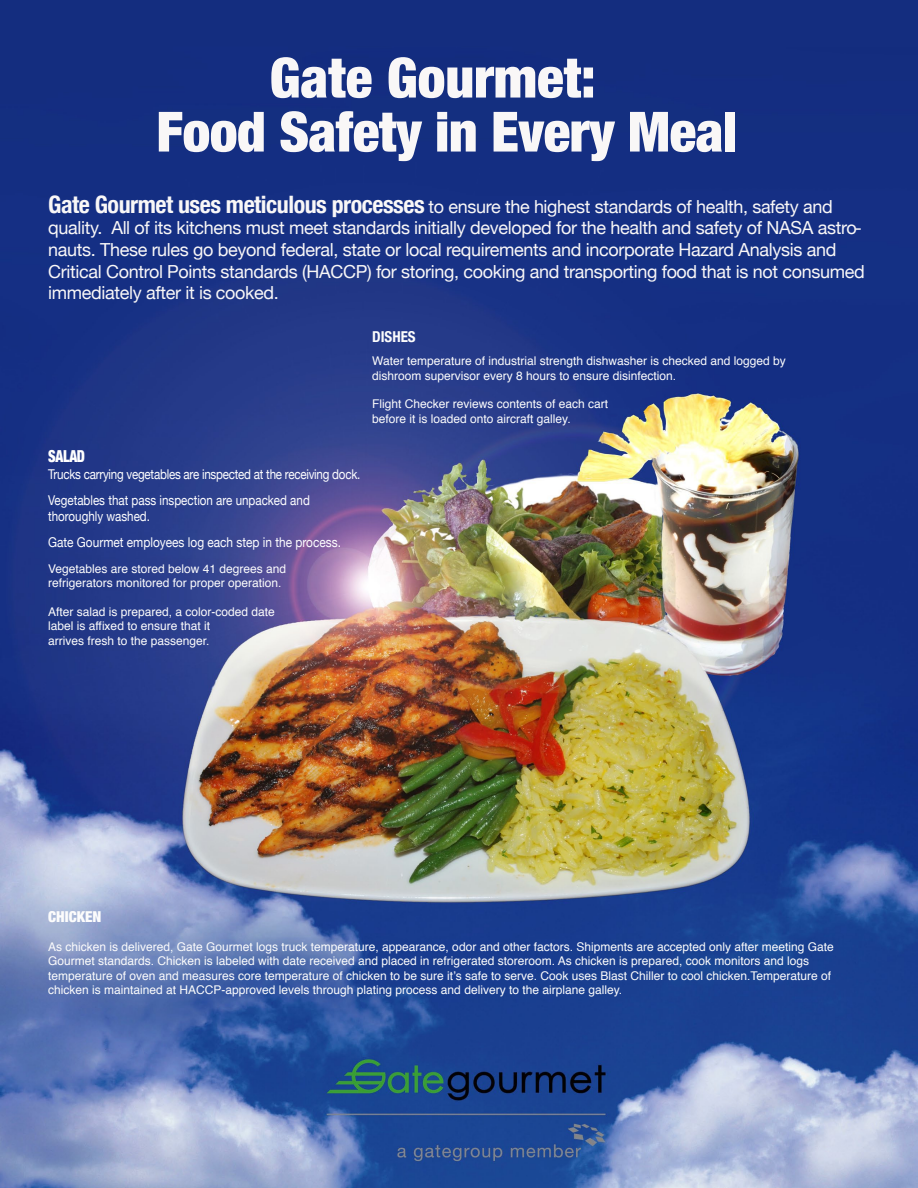
<style>
.page{position:relative;width:918px;height:1188px;background:#fff}
.page>*{position:absolute;margin:0;border:0;box-sizing:border-box;transform-origin:0 0}
.t1{font:900 condensed 55.5px/54px "Helvetica Neue";letter-spacing:-.01em;color:#f9f7f7;text-align:center}
.t2{font:18px/21.6px "Helvetica Neue";letter-spacing:-.02em;color:#f9f7f7}
.t3{font:900 condensed 16.5px "Helvetica Neue";letter-spacing:-.02em;color:#fff;scale:.86 1}
.t4{font:900 condensed 15px "Helvetica Neue";color:#fcfcfc}
.t5{font:700 condensed 15px "Helvetica Neue";color:#fcfcfc}
.t6{font:13.5px/26.7px "Helvetica Neue";letter-spacing:-.02em;color:#fff;scale:.86 1}
.t7{font:13.5px/25.2px "Helvetica Neue";color:#fff;scale:.86 1}
.t8{font:12px/14.4px "Helvetica";color:#fcfcfc}
.s1{font-weight:700;font-stretch:condensed;font-size:24px}
</style>
<div class="page">
<img style="left:0;top:0;width:918px;height:1188px">
<h1 class="t1" style="left:156px;top:50px;width:582px">Gate Gourmet:<br>Food Safety in Every Meal</h1>
<p class="t2" style="left:48px;top:195px;width:818px"><span class="s1">Gate Gourmet uses meticulous processes</span> to ensure the highest standards of health, safety and quality. All of its kitchens must meet standards initially developed for the health and safety of NASA astro&shy;nauts. These rules go beyond federal, state or local requirements and incorporate Hazard Analysis and Critical Control Points standards (HACCP) for storing, cooking and transporting food that is not consumed immediately after it is cooked.</p>
<p class="t5" style="left:372px;top:328px;width:45px">DISHES</p>
<p class="t8" style="left:372px;top:354px;width:415px">Water temperature of industrial strength dishwasher is checked and logged by dishroom supervisor every 8 hours to ensure disinfection.</p>
<p class="t8" style="left:372px;top:397px;width:238px">Flight Checker reviews contents of each cart before it is loaded onto aircraft galley.</p>
<h3 class="t3" style="left:48px;top:446px;width:44px">SALAD</h3>
<p class="t6" style="left:48px;top:460px;width:365px">Trucks carrying vegetables are inspected at the receiving dock.<br>Vegetables that pass inspection are unpacked and</p>
<p class="t7" style="left:48px;top:504px;width:342px">thoroughly washed.<br>Gate Gourmet employees log each step in the process.</p>
<p class="t8" style="left:48px;top:562px;width:240px">Vegetables are stored below 41 degrees and refrigerators monitored for proper operation.</p>
<p class="t8" style="left:48px;top:605px;width:228px">After salad is prepared, a color-coded date label is affixed to ensure that it<br>arrives fresh to the passenger.</p>
<p class="t4" style="left:48px;top:907px;width:55px">CHICKEN</p>
<p class="t8" style="left:48px;top:940px;width:787px">As chicken is delivered, Gate Gourmet logs truck temperature, appearance, odor and other factors. Shipments are accepted only after meeting Gate Gourmet standards. Chicken is labeled with date received and placed in refrigerated storeroom. As chicken is prepared, cook monitors and logs temperature of oven and measures core temperature of chicken to be sure it’s safe to serve. Cook uses Blast Chiller to cool chicken.Temperature of chicken is maintained at HACCP-approved levels through plating process and delivery to the airplane galley.</p>
</div>
